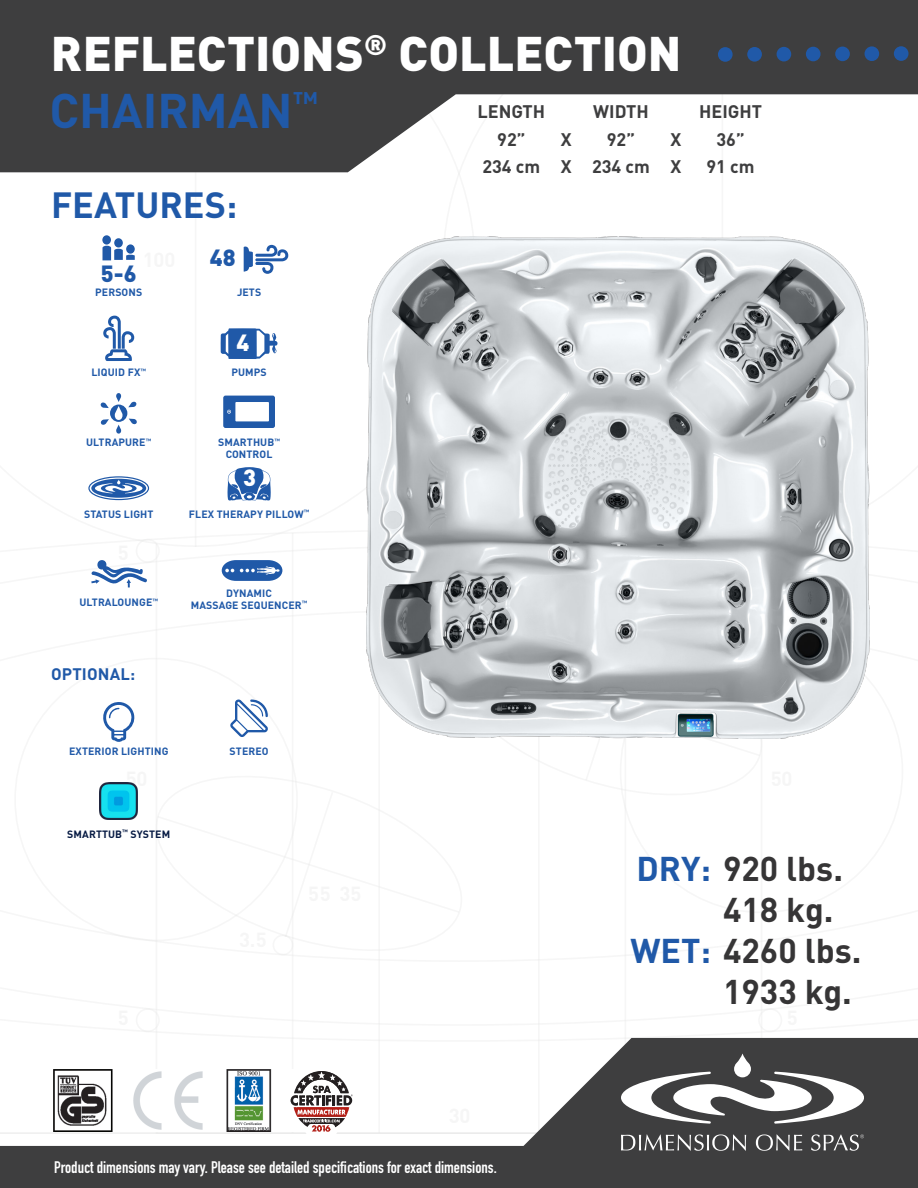
<style>
.page{position:relative;width:918px;height:1188px;background:#fff}
.page>*{position:absolute;margin:0;border:0;box-sizing:border-box;transform-origin:0 0}
.t1{font:900 48px "DIN Pro";color:#fff}
.Bay_Spa_Name{font:700 48px "DIN Pro";color:#2059a8}
.Bay_Spa_Name-2{font:700 36px "DIN Pro";color:#2059a8}
.Weight{font:700 33.9px "DIN Pro";color:#363536}
.t2{font:900 23.1px "DIN Pro";color:#2059a8}
.t3{font:900 23.1px "DIN Pro";color:#fff}
.t4{font:700 18px "DIN Pro";color:#3e3e3f}
.t5{font:700 16.5px "DIN Condensed";color:#fff}
.t6{font:700 16.5px "DIN Pro";letter-spacing:.01em;color:#2059a8}
.t7{font:700 10.5px "DIN Pro";letter-spacing:.01em;color:#2059a8}
.t8{font:700 10.5px "DIN Pro";letter-spacing:.01em;color:#071b44}
.t9{font:700 6.15px "DIN Pro";color:#2059a8}
.s1{color:#2059a8}
</style>
<div class="page">
<hr style="left:722px;top:0;width:1px;height:547px;background:#3b3d3b">
<hr style="left:195px;top:0;width:1px;height:547px;background:#3b3d3b">
<hr style="left:292px;top:533px;width:1px;height:600px;background:#3b3d3b">
<hr style="left:625px;top:530px;width:1px;height:603px;background:#3b3d3b">
<hr style="left:378px;top:477px;width:2px;height:656px;background:#3b3d3b">
<hr style="left:538px;top:477px;width:2px;height:656px;background:#3b3d3b">
<svg style="left:538px;top:738px;width:222px;height:42px"></svg>
<svg style="left:157px;top:792px;width:302px;height:145px"></svg>
<svg style="left:0;top:0;width:918px;height:172px;fill:#3e3e3f"></svg>
<svg style="left:0;top:1038px;width:918px;height:150px;fill:#3e3e3f"></svg>
<img style="left:54px;top:1070px;width:234px;height:62px">
<svg style="left:288px;top:1066px;width:67px;height:70px"></svg>
<svg style="left:621px;top:1054px;width:243px;height:70px"></svg>
<svg style="left:621px;top:1134px;width:125px;height:17px;background:#6d6d6e"></svg>
<svg style="left:756px;top:1134px;width:46px;height:17px"></svg>
<svg style="left:811px;top:1134px;width:53px;height:17px"></svg>
<div style="left:718px;top:47px;width:15px;height:15px;background:#2059a8;border-radius:50%"></div>
<div style="left:747px;top:47px;width:15px;height:15px;background:#2059a8;border-radius:50%"></div>
<div style="left:777px;top:47px;width:14px;height:14px;background:#2059a8;border-radius:50%"></div>
<div style="left:806px;top:47px;width:15px;height:14px;background:#2059a8;border-radius:50%"></div>
<div style="left:835px;top:47px;width:15px;height:14px;background:#2059a8;border-radius:50%"></div>
<div style="left:865px;top:46px;width:14px;height:15px;background:#2059a8;border-radius:50%"></div>
<div style="left:894px;top:46px;width:15px;height:15px;background:#2059a8;border-radius:50%"></div>
<svg style="left:230px;top:700px;width:38px;height:37px"></svg>
<svg style="left:103px;top:702px;width:32px;height:40px"></svg>
<svg style="left:88px;top:476px;width:61px;height:24px"></svg>
<svg style="left:100px;top:393px;width:37px;height:41px"></svg>
<div style="left:102px;top:235px;width:9px;height:10px;background:#2059a8;border-radius:50%"></div>
<div style="left:114px;top:238px;width:9px;height:9px;background:#2059a8;border-radius:50%"></div>
<svg style="left:102px;top:246px;width:33px;height:14px"></svg>
<svg style="left:244px;top:245px;width:44px;height:29px"></svg>
<svg style="left:227px;top:467px;width:44px;height:34px"></svg>
<svg style="left:221px;top:328px;width:57px;height:31px"></svg>
<svg style="left:103px;top:316px;width:31px;height:45px"></svg>
<svg style="left:223px;top:396px;width:52px;height:32px"></svg>
<img style="left:100px;top:782px;width:38px;height:38px">
<img style="left:367px;top:236px;width:503px;height:502px">
<svg style="left:222px;top:560px;width:60px;height:21px"></svg>
<svg style="left:91px;top:560px;width:57px;height:27px"></svg>
<p class="t1" style="left:51px;top:12px;width:632px">REFLECTIONS<sup>®</sup> COLLECTION</p>
<p class="t4" style="left:478px;top:99px;width:69px">LENGTH</p>
<p class="t4" style="left:497px;top:128px;width:30px">92”</p>
<p class="t4" style="left:482px;top:155px;width:59px">234 cm</p>
<p class="Bay_Spa_Name" style="left:50px;top:78px;width:270px">CHAIRMAN<sup>™</sup></p>
<p class="t4" style="left:593px;top:99px;width:57px">WIDTH</p>
<p class="t4" style="left:607px;top:128px;width:30px">92”</p>
<p class="t4" style="left:592px;top:155px;width:59px">234 cm</p>
<p class="t4" style="left:561px;top:128px;width:12px">X</p>
<p class="t4" style="left:561px;top:155px;width:12px">X</p>
<p class="t4" style="left:670px;top:128px;width:12px">X</p>
<p class="t4" style="left:670px;top:155px;width:12px">X</p>
<p class="Bay_Spa_Name-2" style="left:51px;top:180px;width:188px">FEATURES:</p>
<p class="t2" style="left:101px;top:254px;width:37px">5-6</p>
<p class="t7" style="left:95px;top:285px;width:49px">PERSONS</p>
<p class="t7" style="left:92px;top:365px;width:56px">LIQUID FX<sup>™</sup></p>
<p class="t2" style="left:210px;top:238px;width:27px">48</p>
<p class="t7" style="left:237px;top:285px;width:26px">JETS</p>
<p class="t3" style="left:236px;top:323px;width:14px">4</p>
<p class="t7" style="left:231px;top:365px;width:37px">PUMPS</p>
<p class="t4" style="left:699px;top:99px;width:64px">HEIGHT</p>
<p class="t4" style="left:716px;top:128px;width:30px">36”</p>
<p class="t4" style="left:707px;top:155px;width:50px">91 cm</p>
<p class="t7" style="left:86px;top:435px;width:67px">ULTRAPURE<sup>™</sup></p>
<p class="t7" style="left:84px;top:507px;width:71px">STATUS LIGHT</p>
<p class="t7" style="left:218px;top:435px;width:63px">SMARTHUB<sup>™</sup></p>
<p class="t7" style="left:226px;top:447px;width:48px">CONTROL</p>
<p class="t3" style="left:243px;top:458px;width:14px">3</p>
<p class="t7" style="left:189px;top:507px;width:122px">FLEX THERAPY PILLOW<sup>™</sup></p>
<p class="t7" style="left:226px;top:586px;width:47px">DYNAMIC</p>
<p class="t7" style="left:191px;top:598px;width:113px">MASSAGE SEQUENCER</p>
<p class="t7" style="left:79px;top:595px;width:80px">ULTRALOUNGE<sup>™</sup></p>
<p class="t9" style="left:302px;top:599px;width:7px">™</p>
<p class="t6" style="left:51px;top:663px;width:86px">OPTIONAL:</p>
<p class="t7" style="left:69px;top:744px;width:101px">EXTERIOR LIGHTING</p>
<p class="t7" style="left:230px;top:744px;width:41px">STEREO</p>
<p class="t8" style="left:67px;top:827px;width:104px">SMARTTUB<sup>™</sup> SYSTEM</p>
<h3 class="t5" style="left:54px;top:1156px;width:444px">Product dimensions may vary. Please see detailed specifications for exact dimensions.</h3>
<p class="Weight" style="left:637px;top:846px;width:208px"><span class="s1">DRY:</span> 920 lbs.</p>
<p class="Weight" style="left:723px;top:887px;width:112px">418 kg.</p>
<p class="Weight" style="left:631px;top:928px;width:232px"><span class="s1">WET:</span> 4260 lbs.</p>
<p class="Weight" style="left:723px;top:968px;width:130px">1933 kg.</p>
</div>
